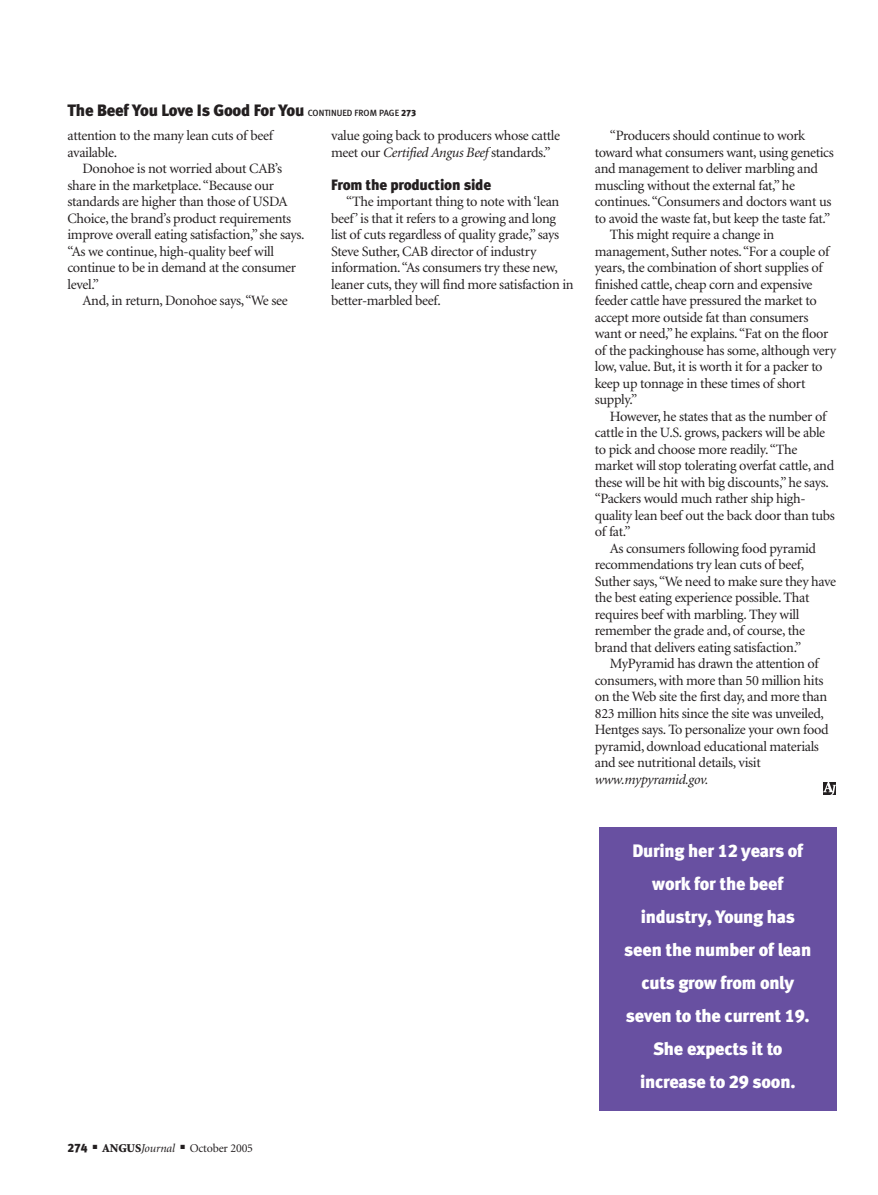
<style>
.page{position:relative;width:878px;height:1195px;background:#fff}
.page>*{position:absolute;margin:0;border:0;box-sizing:border-box;transform-origin:0 0}
.t1{font:18px/33px "Meta Black LF";letter-spacing:-.01em;color:#fff;text-align:center}
.t2{font:16.5px "Meta Black LF";letter-spacing:-.01em;color:#231f20}
.t3{font:15px "Meta Black LF";letter-spacing:-.01em;color:#231f20}
.t4{font:14.25px/16.5px "Minion";letter-spacing:-.025em;color:#231f20}
.t5{font:italic 14.25px "Minion";letter-spacing:-.025em;color:#231f20}
.t6{font:12px "Minion";letter-spacing:-.015em;color:#231f20}
.s1{font-family:"Meta Medium LF";font-size:9px}
.s2{font-size:9px}
.s3{font-style:italic}
.s4{font-family:"Meta Black LF"}
.s5{font-weight:900}
</style>
<div class="page">
<svg style="left:823px;top:782px;width:13px;height:12px"></svg>
<div style="left:598px;top:827px;width:238px;height:284px;background:#6850a1"></div>
<p class="t2" style="left:67px;top:104px;width:350px">The Beef You Love Is Good For You <span class="s1">CONTINUED FROM PAGE</span> <span class="s2">273</span></p>
<p class="t4" style="left:68px;top:129px;width:207px">attention to the many lean cuts of beef available.</p>
<p class="t4" style="left:68px;top:162px;width:239px;text-indent:15px">Donohoe is not worried about CAB’s share in the marketplace.“Because our standards are higher than those of USDA Choice, the brand’s product requirements improve overall eating satisfaction,” she says. “As we continue, high-quality beef will continue to be in demand at the consumer level.”</p>
<p class="t4" style="left:82px;top:294px;width:207px">And, in return, Donohoe says,“We see</p>
<p class="t4" style="left:331px;top:129px;width:230px">value going back to producers whose cattle meet our <span class="s3">Certified Angus Beef</span> standards.”</p>
<p class="t3" style="left:331px;top:179px;width:161px">From the production side</p>
<p class="t4" style="left:331px;top:195px;width:244px;text-indent:15px">“The important thing to note with ‘lean beef’ is that it refers to a growing and long list of cuts regardless of quality grade,” says Steve Suther, CAB director of industry information.“As consumers try these new, leaner cuts, they will find more satisfaction in better-marbled beef.</p>
<p class="t4" style="left:610px;top:129px;width:197px">“Producers should continue to work</p>
<p class="t4" style="left:595px;top:145px;width:240px">toward what consumers want, using genetics</p>
<p class="t4" style="left:595px;top:162px;width:225px">and management to deliver marbling and</p>
<p class="t4" style="left:595px;top:178px;width:202px">muscling without the external fat,” he</p>
<p class="t4" style="left:595px;top:195px;width:238px">continues.“Consumers and doctors want us</p>
<p class="t4" style="left:595px;top:211px;width:237px">to avoid the waste fat, but keep the taste fat.”</p>
<p class="t4" style="left:610px;top:228px;width:166px">This might require a change in</p>
<p class="t4" style="left:595px;top:244px;width:236px">management, Suther notes.“For a couple of</p>
<p class="t4" style="left:595px;top:261px;width:229px">years, the combination of short supplies of</p>
<p class="t4" style="left:595px;top:277px;width:219px">finished cattle, cheap corn and expensive</p>
<p class="t4" style="left:595px;top:294px;width:223px">feeder cattle have pressured the market to</p>
<p class="t4" style="left:595px;top:310px;width:215px">accept more outside fat than consumers</p>
<p class="t4" style="left:595px;top:327px;width:235px">want or need,” he explains.“Fat on the floor</p>
<p class="t4" style="left:595px;top:343px;width:243px">of the packinghouse has some, although very</p>
<p class="t4" style="left:595px;top:360px;width:229px">low, value. But, it is worth it for a packer to</p>
<p class="t4" style="left:595px;top:376px;width:212px">keep up tonnage in these times of short</p>
<p class="t4" style="left:595px;top:393px;width:44px">supply.”</p>
<p class="t4" style="left:610px;top:409px;width:218px">However, he states that as the number of</p>
<p class="t4" style="left:595px;top:426px;width:232px">cattle in the U.S. grows, packers will be able</p>
<p class="t4" style="left:595px;top:442px;width:204px">to pick and choose more readily.“The</p>
<p class="t4" style="left:595px;top:459px;width:241px">market will stop tolerating overfat cattle, and</p>
<p class="t4" style="left:595px;top:475px;width:235px">these will be hit with big discounts,” he says.</p>
<p class="t4" style="left:595px;top:492px;width:212px">“Packers would much rather ship high-</p>
<p class="t4" style="left:595px;top:508px;width:241px">quality lean beef out the back door than tubs</p>
<p class="t4" style="left:595px;top:525px;width:37px">of fat.”</p>
<p class="t4" style="left:610px;top:541px;width:208px">As consumers following food pyramid</p>
<p class="t4" style="left:595px;top:558px;width:211px">recommendations try lean cuts of beef,</p>
<p class="t4" style="left:595px;top:574px;width:243px">Suther says,“We need to make sure they have</p>
<p class="t4" style="left:595px;top:591px;width:216px">the best eating experience possible. That</p>
<p class="t4" style="left:595px;top:607px;width:206px">requires beef with marbling. They will</p>
<p class="t4" style="left:595px;top:624px;width:212px">remember the grade and, of course, the</p>
<p class="t4" style="left:595px;top:640px;width:208px">brand that delivers eating satisfaction.”</p>
<p class="t4" style="left:610px;top:657px;width:210px">MyPyramid has drawn the attention of</p>
<p class="t4" style="left:595px;top:673px;width:230px">consumers, with more than 50 million hits</p>
<p class="t4" style="left:595px;top:690px;width:234px">on the Web site the first day, and more than</p>
<p class="t4" style="left:595px;top:706px;width:231px">823 million hits since the site was unveiled,</p>
<p class="t4" style="left:595px;top:723px;width:235px">Hentges says. To personalize your own food</p>
<p class="t4" style="left:595px;top:739px;width:226px">pyramid, download educational materials</p>
<p class="t4" style="left:595px;top:756px;width:167px">and see nutritional details, visit</p>
<p class="t5" style="left:595px;top:774px;width:115px">www.mypyramid.gov.</p>
<p class="t6" style="left:68px;top:1143px;width:187px"><span class="s4">274</span> ■ <span class="s5">ANGUS</span><span class="s3">Journal</span> ■ October 2005</p>
<p class="t1" style="left:624px;top:836px;width:188px">During her 12 years of work for the beef industry, Young has seen the number of lean cuts grow from only seven to the current 19.<br>She expects it to increase to 29 soon.</p>
</div>
